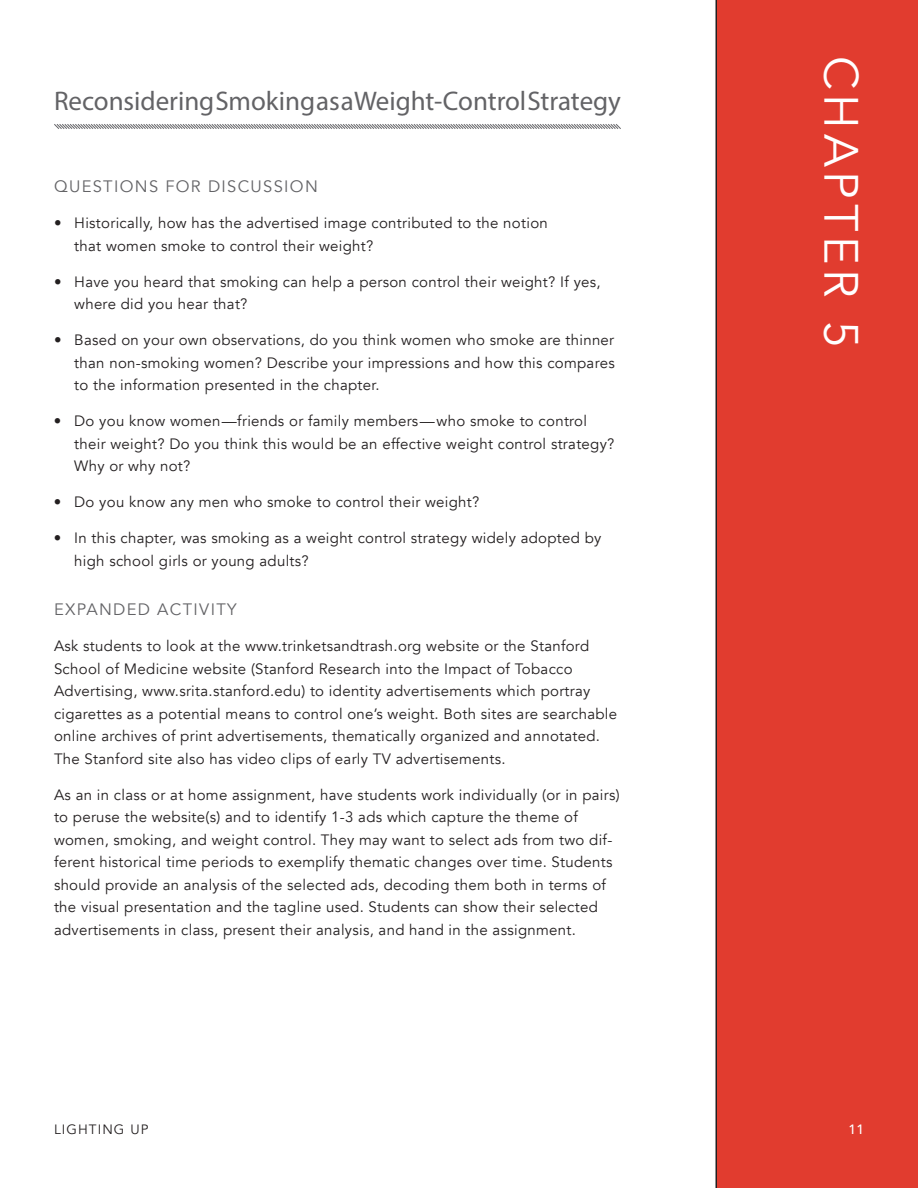
<style>
.page{position:relative;width:918px;height:1188px;background:#fff}
.page>*{position:absolute;margin:0;border:0;box-sizing:border-box;transform-origin:0 0}
.t1{font:48px "Avenir";letter-spacing:.1em;color:#fff}
.t2{font:27px "Myriad Pro";color:#636366}
.t3{font:16.5px "Avenir";letter-spacing:.08em;color:#636366}
.t4{font:15px/22.5px "Avenir";letter-spacing:.02em;color:#231f20}
.t5{font:13.5px "Avenir";letter-spacing:.08em;color:#231f20}
.t6{font:500 13.5px "Avenir";color:#fff}
</style>
<div class="page">
<svg style="left:54px;top:124px;width:567px;height:5px;background:#b2b2b4"></svg>
<div style="left:716px;top:0;width:202px;height:1188px;background:#e13c2f"></div>
<h2 class="t2" style="left:54px;top:85px;width:568px">Reconsidering Smoking as a Weight-Control Strategy</h2>
<p class="t3" style="left:54px;top:176px;width:265px">QUESTIONS FOR DISCUSSION</p>
<p class="t4" style="left:74px;top:212px;width:475px;text-indent:-20px">• Historically, how has the advertised image contributed to the notion that women smoke to control their weight?</p>
<p class="t4" style="left:74px;top:270px;width:528px;text-indent:-20px">• Have you heard that smoking can help a person control their weight? If yes, where did you hear that?</p>
<p class="t4" style="left:74px;top:329px;width:542px;text-align:justify;text-indent:-20px">• Based on your own observations, do you think women who smoke are thinner than non-smoking women? Describe your impressions and how this compares to the information presented in the chapter.</p>
<p class="t4" style="left:74px;top:410px;width:542px;text-indent:-20px">• Do you know women—friends or family members—who smoke to control their weight? Do you think this would be an effective weight control strategy?<br>Why or why not?</p>
<p class="t4" style="left:54px;top:491px;width:427px">• Do you know any men who smoke to control their weight?</p>
<p class="t4" style="left:74px;top:527px;width:529px;text-indent:-20px">• In this chapter, was smoking as a weight control strategy widely adopted by high school girls or young adults?</p>
<p class="t3" style="left:54px;top:599px;width:184px">EXPANDED ACTIVITY</p>
<p class="t4" style="left:54px;top:635px;width:565px">Ask students to look at the www.trinketsandtrash.org website or the Stanford School of Medicine website (Stanford Research into the Impact of Tobacco Advertising, www.srita.stanford.edu) to identity advertisements which portray cigarettes as a potential means to control one’s weight. Both sites are searchable online archives of print advertisements, thematically organized and annotated.<br>The Stanford site also has video clips of early TV advertisements.</p>
<p class="t4" style="left:54px;top:783px;width:567px">As an in class or at home assignment, have students work individually (or in pairs) to peruse the website(s) and to identify 1-3 ads which capture the theme of women, smoking, and weight control. They may want to select ads from two dif&shy;ferent historical time periods to exemplify thematic changes over time. Students should provide an analysis of the selected ads, decoding them both in terms of the visual presentation and the tagline used. Students can show their selected advertisements in class, present their analysis, and hand in the assignment.</p>
<h1 class="t1" style="left:870px;top:56px;width:293px;rotate:90deg">CHAPTER 5</h1>
<p class="t5" style="left:54px;top:1121px;width:96px">LIGHTING UP</p>
<p class="t6" style="left:848px;top:1118px;width:17px">11</p>
</div>
